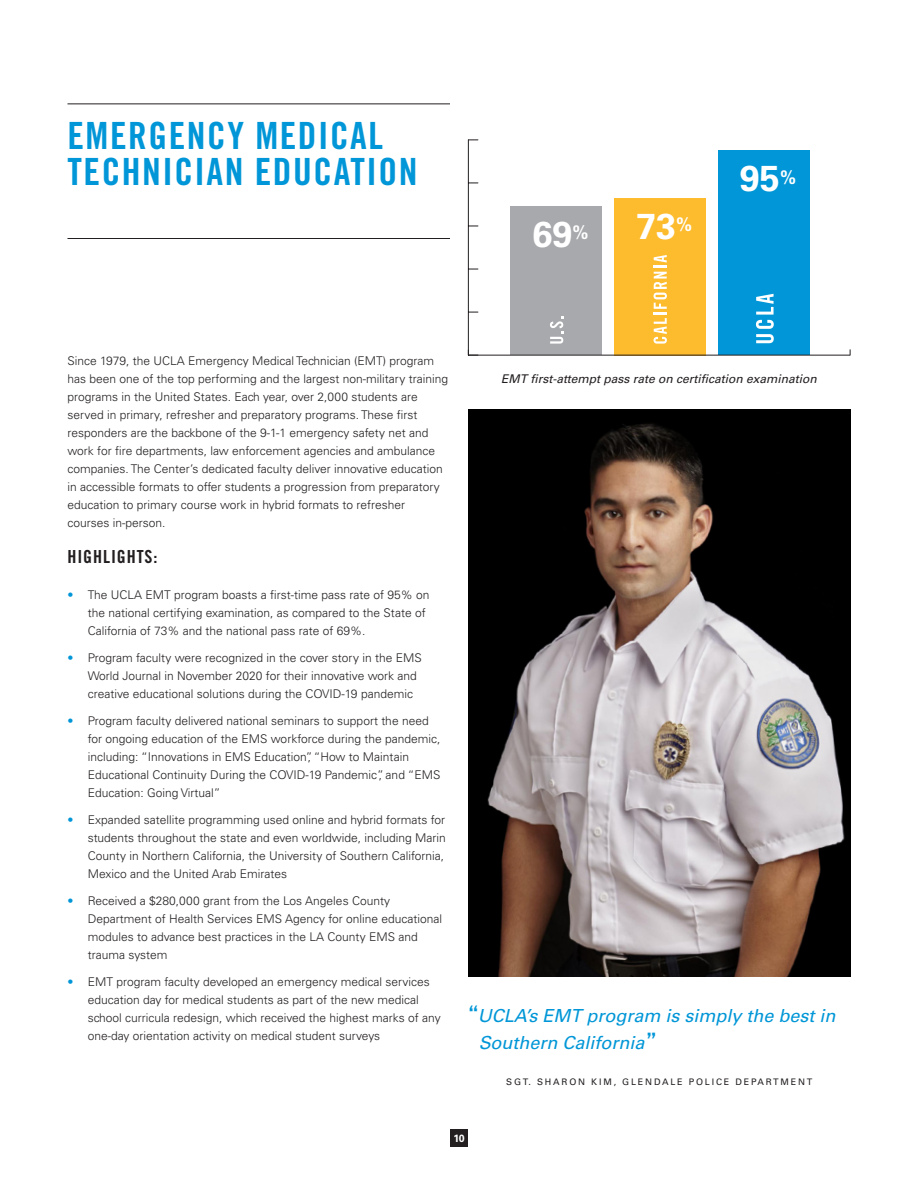
<style>
.page{position:relative;width:918px;height:1188px;background:#fff}
.page>*{position:absolute;margin:0;border:0;box-sizing:border-box;transform-origin:0 0}
.Chapter_Title_-_Alig{font:37.5px/36px "Trade Gothic Bold Cond Twenty";letter-spacing:.04em;color:#0196d7}
.t1{font:700 36px "Univers";color:#fff}
.Pull_Quote{font:italic 18px/27px "Univers";color:#0196d7}
.Title_-_Align_Left{font:18px "Trade Gothic Bold Cond Twenty";letter-spacing:.05em;color:#231f20}
.Body_Text{font:300 12px/18px "Univers";color:#231f20}
.Byline_Title_-_Align{font:italic 12px "Univers";color:#231f20}
.t2{font:700 10.5px "Univers";color:#fff}
.Byline_Title_-_Align-2{font:9px "Univers";letter-spacing:.2em;color:#231f20}
.s1{color:#0196d7}
.s2{font-family:"Trade Gothic Bold Cond Twenty";font-style:normal;font-size:24px}
</style>
<div class="page">
<img style="left:468px;top:410px;width:382px;height:566px">
<hr style="left:68px;top:104px;width:382px;height:1px;background:#231f20">
<hr style="left:68px;top:238px;width:382px;height:1px;background:#231f20">
<div style="left:718px;top:151px;width:92px;height:204px;background:#0196d7"></div>
<div style="left:614px;top:198px;width:92px;height:157px;background:#fdbb2e"></div>
<div style="left:510px;top:207px;width:92px;height:148px;background:#a8a9ad"></div>
<hr style="left:468px;top:355px;width:382px;height:1px;background:#231f20">
<hr style="left:468px;top:140px;width:1px;height:215px;background:#231f20">
<svg style="left:469px;top:354px;width:9px;height:2px"></svg>
<svg style="left:550px;top:316px;width:13px;height:28px"></svg>
<svg style="left:654px;top:255px;width:13px;height:89px"></svg>
<svg style="left:756px;top:294px;width:18px;height:49px"></svg>
<div style="left:450px;top:1130px;width:18px;height:18px;background:#231f20"></div>
<p class="Chapter_Title_-_Alig" style="left:68px;top:117px;width:351px">EMERGENCY MEDICAL<br>TECHNICIAN EDUCATION</p>
<h2 class="t1" style="left:533px;top:213px;width:58px">69<sup>%</sup></h2>
<h2 class="t1" style="left:636px;top:205px;width:58px">73<sup>%</sup></h2>
<h2 class="t1" style="left:740px;top:158px;width:58px">95<sup>%</sup></h2>
<p class="Body_Text" style="left:68px;top:351px;width:382px">Since 1979, the UCLA Emergency Medical Technician (EMT) program has been one of the top performing and the largest non-military training programs in the United States. Each year, over 2,000 students are served in primary, refresher and preparatory programs. These first responders are the backbone of the 9-1-1 emergency safety net and work for fire departments, law enforcement agencies and ambulance companies. The Center’s dedicated faculty deliver innovative education in accessible formats to offer students a progression from preparatory education to primary course work in hybrid formats to refresher courses in-person.</p>
<p class="Title_-_Align_Left" style="left:68px;top:545px;width:91px">HIGHLIGHTS:</p>
<p class="Body_Text" style="left:88px;top:585px;width:343px;text-indent:-20px"><span class="s1">•</span> The UCLA EMT program boasts a first-time pass rate of 95% on the national certifying examination, as compared to the State of<br>California of 73% and the national pass rate of 69%.</p>
<p class="Body_Text" style="left:88px;top:648px;width:336px;text-indent:-20px"><span class="s1">•</span> Program faculty were recognized in the cover story in the EMS<br>World Journal in November 2020 for their innovative work and creative educational solutions during the COVID-19 pandemic</p>
<p class="Body_Text" style="left:88px;top:711px;width:354px;text-indent:-20px"><span class="s1">•</span> Program faculty delivered national seminars to support the need for ongoing education of the EMS workforce during the pandemic, including: “Innovations in EMS Education”, “How to Maintain Educational Continuity During the COVID-19 Pandemic”, and “EMS Education: Going Virtual”</p>
<p class="Body_Text" style="left:88px;top:810px;width:360px;text-indent:-20px"><span class="s1">•</span> Expanded satellite programming used online and hybrid formats for students throughout the state and even worldwide, including Marin County in Northern California, the University of Southern California, Mexico and the United Arab Emirates</p>
<p class="Body_Text" style="left:88px;top:891px;width:356px;text-indent:-20px"><span class="s1">•</span> Received a $280,000 grant from the Los Angeles County Department of Health Services EMS Agency for online educational modules to advance best practices in the LA County EMS and trauma system</p>
<p class="Body_Text" style="left:88px;top:972px;width:354px;text-indent:-20px"><span class="s1">•</span> EMT program faculty developed an emergency medical services education day for medical students as part of the new medical school curricula redesign, which received the highest marks of any one-day orientation activity on medical student surveys</p>
<p class="Byline_Title_-_Align" style="left:501px;top:371px;width:317px">EMT first-attempt pass rate on certification examination</p>
<p class="Pull_Quote" style="left:479px;top:1002px;width:358px;text-indent:-11px"><span class="s2">“</span>UCLA’s EMT program is simply the best in<br>Southern California<span class="s2">”</span></p>
<p class="Byline_Title_-_Align-2" style="left:506px;top:1076px;width:308px">SGT. SHARON KIM, GLENDALE POLICE DEPARTMENT</p>
<p class="t2" style="left:453px;top:1133px;width:13px">10</p>
</div>
